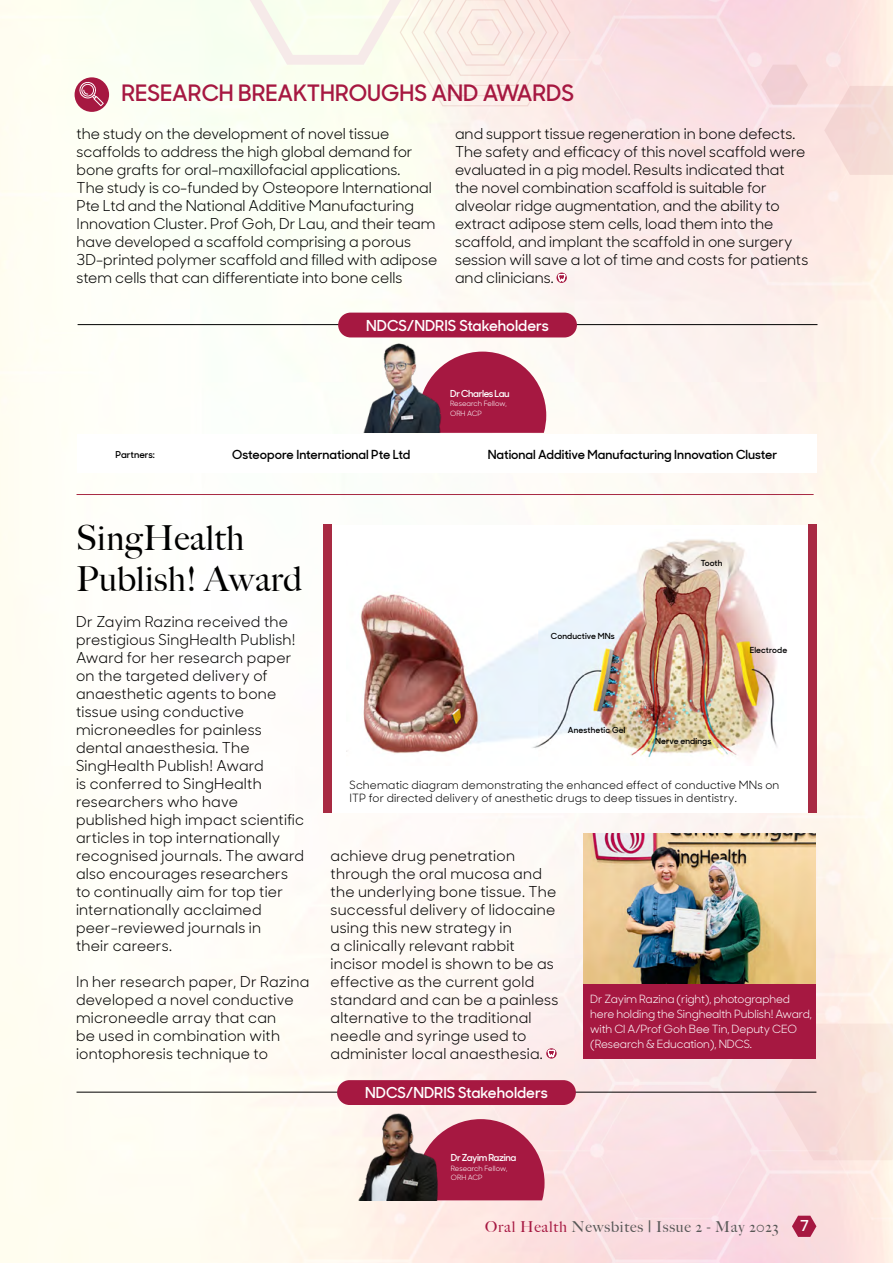
<style>
.page{position:relative;width:893px;height:1263px;background:#fff}
.page>*{position:absolute;margin:0;border:0;box-sizing:border-box;transform-origin:0 0}
.t1{font:500 34.5px/40.5px "Big Caslon";letter-spacing:.01em;color:#000}
.t2{font:600 22.5px "Sharp Sans Display No 1";color:#a61841}
.t3{font:15px/18px "Sharp Sans Display No 1";letter-spacing:.005em;color:#000}
.t4{font:600 15px "Sharp Sans Display No 1";color:#fff}
.t5{font:500 15px "Big Caslon";letter-spacing:.05em;color:#575756}
.t6{font:600 12.45px "Sharp Sans Display No 1";color:#000}
.t7{font:11.4px/13.6px "Sharp Sans Display No 1";letter-spacing:.015em;color:#000}
.t8{font:11.25px/15px "Sharp Sans Display No 1";letter-spacing:-.01em;color:#fff}
.t9{font:600 9.6px "Sharp Sans Display No 1";letter-spacing:-.04em;color:#fff}
.t10{font:600 9.45px "Sharp Sans Display No 1";color:#000}
.t11{font:600 8.25px "Sharp Sans Display No 1";letter-spacing:.015em;color:#000}
.t12{font:7.2px/9.6px "Sharp Sans Display No 1";color:#fff}
.s1{color:#a61841}
</style>
<div class="page">
<img style="left:0;top:0;width:893px;height:1263px">
<svg style="left:792px;top:1216px;width:24px;height:21px"></svg>
<hr style="left:77px;top:494px;width:737px;height:1px;background:#a82a43">
<svg style="left:556px;top:273px;width:11px;height:10px"></svg>
<svg style="left:558px;top:274px;width:8px;height:11px"></svg>
<svg style="left:445px;top:1119px;width:100px;height:81px;background:#b13255"></svg>
<img style="left:348px;top:1107px;width:97px;height:93px">
<hr style="left:77px;top:1092px;width:739px;height:1px;background:#000">
<div style="left:337px;top:1080px;width:239px;height:25px;background:#a61841;border-radius:12px"></div>
<svg style="left:250px;top:0;width:321px;height:107px"></svg>
<svg style="left:774px;top:1023px;width:119px;height:137px;background:#f7dfda"></svg>
<svg style="left:761px;top:65px;width:47px;height:40px;background:#f3d3d7"></svg>
<svg style="left:824px;top:86px;width:69px;height:89px;background:#f6dcd7"></svg>
<div style="left:331px;top:525px;width:483px;height:288px;background:#fff"></div>
<img style="left:360px;top:539px;width:417px;height:219px">
<img style="left:583px;top:833px;width:233px;height:151px">
<svg style="left:546px;top:1048px;width:11px;height:10px"></svg>
<svg style="left:548px;top:1049px;width:7px;height:11px"></svg>
<hr style="left:78px;top:324px;width:739px;height:1px;background:#000">
<div style="left:338px;top:313px;width:239px;height:24px;background:#a61841;border-radius:12px"></div>
<svg style="left:446px;top:352px;width:100px;height:81px;background:#b03256"></svg>
<img style="left:349px;top:340px;width:97px;height:93px">
<div style="left:77px;top:434px;width:739px;height:39px;background:#fff"></div>
<div style="left:75px;top:77px;width:34px;height:35px;background:#a61841;border-radius:50%"></div>
<svg style="left:79px;top:81px;width:25px;height:25px"></svg>
<div style="left:583px;top:984px;width:233px;height:74px;background:#a61841"></div>
<div style="left:323px;top:525px;width:8px;height:288px;background:#a82a43"></div>
<div style="left:808px;top:525px;width:8px;height:288px;background:#a82a43"></div>
<h2 class="t2" style="left:122px;top:76px;width:454px">RESEARCH BREAKTHROUGHS AND AWARDS</h2>
<p class="t3" style="left:77px;top:123px;width:362px">the study on the development of novel tissue scaffolds to address the high global demand for bone grafts for oral-maxillofacial applications.<br>The study is co-funded by Osteopore International Pte Ltd and the National Additive Manufacturing Innovation Cluster. Prof Goh, Dr Lau, and their team have developed a scaffold comprising a porous 3D-printed polymer scaffold and filled with adipose stem cells that can differentiate into bone cells</p>
<p class="t3" style="left:455px;top:123px;width:355px">and support tissue regeneration in bone defects.<br>The safety and efficacy of this novel scaffold were evaluated in a pig model. Results indicated that the novel combination scaffold is suitable for alveolar ridge augmentation, and the ability to extract adipose stem cells, load them into the scaffold, and implant the scaffold in one surgery session will save a lot of time and costs for patients and clinicians.</p>
<p class="t4" style="left:366px;top:314px;width:184px">NDCS/NDRIS Stakeholders</p>
<p class="t9" style="left:450px;top:386px;width:61px">Dr Charles Lau</p>
<p class="t12" style="left:450px;top:398px;width:58px">Research Fellow,<br>ORH ACP</p>
<p class="t10" style="left:116px;top:447px;width:41px">Partners:</p>
<p class="t6" style="left:232px;top:444px;width:180px">Osteopore International Pte Ltd</p>
<p class="t6" style="left:488px;top:444px;width:291px">National Additive Manufacturing Innovation Cluster</p>
<h1 class="t1" style="left:76px;top:516px;width:228px">SingHealth<br>Publish! Award</h1>
<p class="t3" style="left:76px;top:611px;width:229px">Dr Zayim Razina received the prestigious SingHealth Publish!<br>Award for her research paper on the targeted delivery of anaesthetic agents to bone tissue using conductive microneedles for painless dental anaesthesia. The<br>SingHealth Publish! Award<br>is conferred to SingHealth researchers who have published high impact scientific articles in top internationally recognised journals. The award also encourages researchers to continually aim for top tier internationally acclaimed peer-reviewed journals in<br>their careers.</p>
<p class="t3" style="left:76px;top:971px;width:235px">In her research paper, Dr Razina developed a novel conductive microneedle array that can<br>be used in combination with iontophoresis technique to</p>
<p class="t11" style="left:551px;top:629px;width:66px">Conductive MNs</p>
<p class="t11" style="left:568px;top:724px;width:59px">Anesthetic Gel</p>
<p class="t11" style="left:701px;top:557px;width:23px">Tooth</p>
<p class="t11" style="left:750px;top:643px;width:39px">Electrode</p>
<p class="t11" style="left:655px;top:735px;width:58px">Nerve endings</p>
<p class="t7" style="left:349px;top:777px;width:431px">Schematic diagram demonstrating the enhanced effect of conductive MNs on<br>ITP for directed delivery of anesthetic drugs to deep tissues in dentistry.</p>
<p class="t3" style="left:331px;top:845px;width:229px">achieve drug penetration through the oral mucosa and the underlying bone tissue. The successful delivery of lidocaine using this new strategy in<br>a clinically relevant rabbit incisor model is shown to be as effective as the current gold standard and can be a painless alternative to the traditional needle and syringe used to administer local anaesthesia.</p>
<p class="t4" style="left:365px;top:1081px;width:184px">NDCS/NDRIS Stakeholders</p>
<p class="t9" style="left:451px;top:1150px;width:67px">Dr Zayim Razina</p>
<p class="t12" style="left:451px;top:1163px;width:58px">Research Fellow,<br>ORH ACP</p>
<p class="t8" style="left:590px;top:991px;width:223px">Dr Zayim Razina (right), photographed here holding the Singhealth Publish! Award, with Cl A/Prof Goh Bee Tin, Deputy CEO (Research &amp; Education), NDCS.</p>
<p class="t5" style="left:485px;top:1214px;width:295px"><span class="s1">Oral Health</span> Newsbites | Issue 2 - May 2023</p>
<p class="t4" style="left:800px;top:1214px;width:10px">7</p>
</div>
